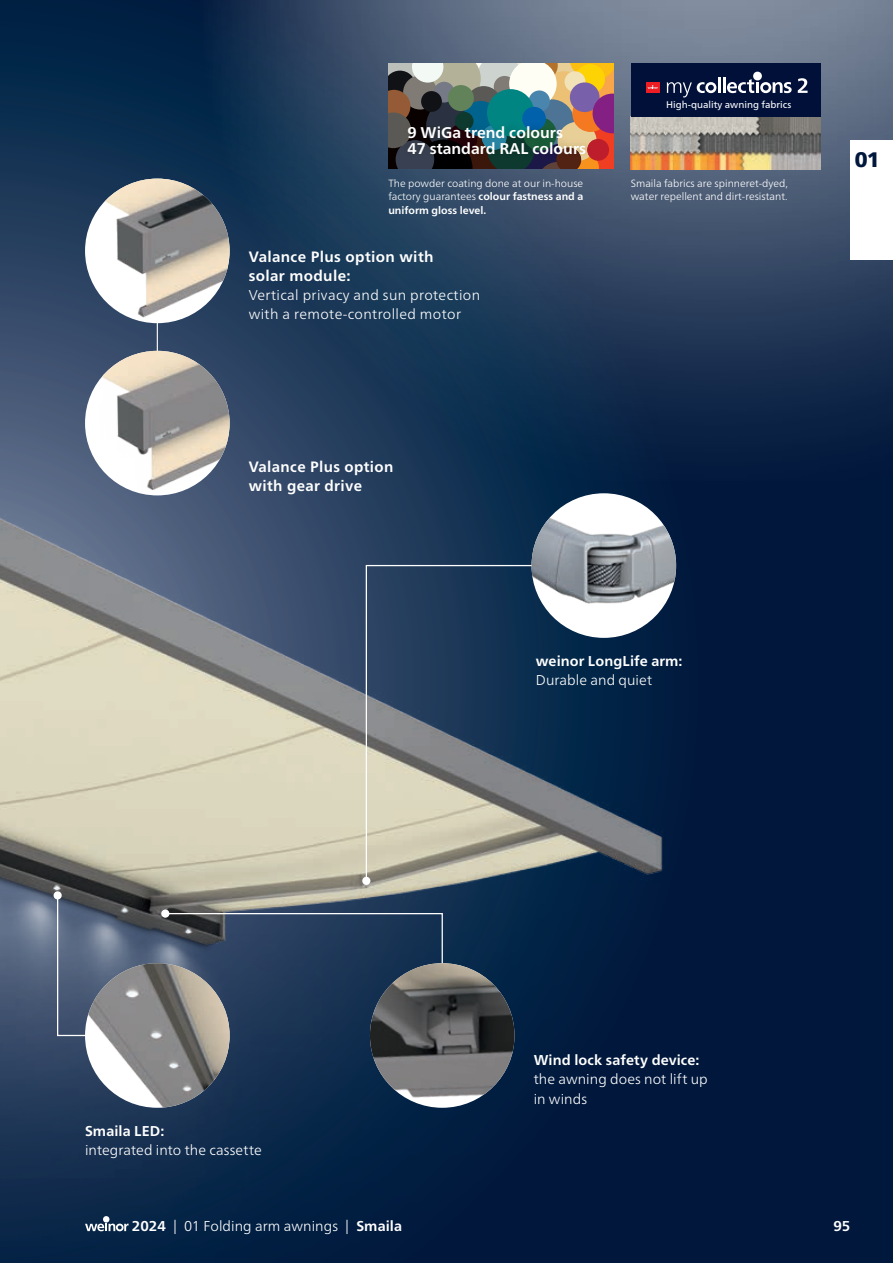
<style>
.page{position:relative;width:893px;height:1263px;background:#00183c}
.page>*{position:absolute;margin:0;border:0;box-sizing:border-box;transform-origin:0 0}
.t1{font:900 21px "Frutiger Neue LTW1 G";color:#00183c}
.t2{font:700 15.6px/15.6px "Frutiger Neue LTW1 G";color:#fff}
.t3{font:700 15px/19.2px "Frutiger Neue LTW1 G";letter-spacing:.025em;color:#fff}
.t4{font:300 14.25px/19.2px "Frutiger Neue LTW1 G";letter-spacing:.01em;color:#fff}
.t5{font:700 14.25px "Frutiger Neue LTW1 G";letter-spacing:.005em;color:#fff}
.t6{font:300 10.5px/13.5px "Frutiger Neue LTW1 G";color:#fff}
.t7{font:9.75px "Frutiger Neue LTW1 G";color:#fff}
.s1{font-weight:700}
</style>
<div class="page">
<svg style="left:0;top:27px;width:196px;height:262px"></svg>
<svg style="left:196px;top:0;width:697px;height:418px"></svg>
<img style="left:0;top:289px;width:858px;height:970px">
<svg style="left:365px;top:564px;width:244px;height:318px"></svg>
<div style="left:362px;top:877px;width:8px;height:8px;background:#fff;border-radius:50%"></div>
<div style="left:531px;top:493px;width:145px;height:145px;background:#fff;border-radius:50%"></div>
<img style="left:531px;top:493px;width:145px;height:125px">
<svg style="left:164px;top:912px;width:279px;height:143px"></svg>
<div style="left:161px;top:909px;width:8px;height:9px;background:#fff;border-radius:50%"></div>
<svg style="left:56px;top:894px;width:97px;height:143px"></svg>
<div style="left:54px;top:891px;width:8px;height:8px;background:#fff;border-radius:50%"></div>
<img style="left:631px;top:117px;width:190px;height:53px">
<div style="left:631px;top:64px;width:190px;height:53px;background:#001039"></div>
<div style="left:646px;top:82px;width:13px;height:11px;background:#ee1d23"></div>
<svg style="left:648px;top:85px;width:10px;height:4px"></svg>
<svg style="left:667px;top:82px;width:49px;height:15px"></svg>
<hr style="left:718px;top:77px;width:3px;height:16px;background:#fff">
<hr style="left:723px;top:77px;width:3px;height:16px;background:#fff">
<div style="left:753px;top:72px;width:9px;height:8px;background:#fff;border-radius:50%"></div>
<svg style="left:727px;top:79px;width:65px;height:14px"></svg>
<svg style="left:798px;top:78px;width:10px;height:15px"></svg>
<svg style="left:388px;top:64px;width:226px;height:105px"></svg>
<img style="left:557px;top:120px;width:16px;height:25px">
<img style="left:558px;top:122px;width:35px;height:38px">
<img style="left:487px;top:136px;width:48px;height:24px">
<img style="left:448px;top:125px;width:29px;height:28px">
<img style="left:573px;top:120px;width:20px;height:12px">
<img style="left:434px;top:140px;width:37px;height:20px">
<img style="left:523px;top:120px;width:34px;height:31px">
<img style="left:482px;top:126px;width:24px;height:24px">
<img style="left:401px;top:140px;width:33px;height:20px">
<img style="left:401px;top:120px;width:10px;height:26px">
<img style="left:455px;top:120px;width:18px;height:10px">
<img style="left:587px;top:140px;width:6px;height:20px">
<img style="left:488px;top:120px;width:40px;height:16px">
<img style="left:522px;top:120px;width:24px;height:10px">
<img style="left:556px;top:147px;width:25px;height:13px">
<img style="left:370px;top:963px;width:144px;height:145px;border-radius:72px">
<img style="left:85px;top:963px;width:145px;height:145px;border-radius:72px">
<hr style="left:157px;top:234px;width:1px;height:214px;background:#fff">
<img style="left:85px;top:179px;width:145px;height:144px;border-radius:72px">
<img style="left:85px;top:351px;width:145px;height:144px;border-radius:72px">
<svg style="left:85px;top:1216px;width:44px;height:15px"></svg>
<div style="left:850px;top:140px;width:43px;height:119px;background:#fff"></div>
<p class="t2" style="left:407px;top:125px;width:180px">9 WiGa trend colours<br>47 standard RAL colours</p>
<p class="t6" style="left:388px;top:176px;width:196px;text-align:justify">The powder coating done at our in-house factory guarantees <span class="s1">colour fastness and a uniform gloss level.</span></p>
<p class="t3" style="left:249px;top:247px;width:186px">Valance Plus option with solar module:</p>
<p class="t4" style="left:249px;top:285px;width:233px">Vertical privacy and sun protection with a remote-controlled motor</p>
<p class="t7" style="left:666px;top:99px;width:127px">High-quality awning fabrics</p>
<p class="t6" style="left:631px;top:176px;width:159px">Smaila fabrics are spinneret-dyed, water repellent and dirt-resistant.</p>
<p class="t3" style="left:249px;top:457px;width:146px">Valance Plus option with gear drive</p>
<p class="t5" style="left:536px;top:652px;width:148px">weinor LongLife arm:</p>
<p class="t4" style="left:536px;top:670px;width:118px">Durable and quiet</p>
<h1 class="t1" style="left:855px;top:144px;width:27px">01</h1>
<p class="t5" style="left:85px;top:1122px;width:81px">Smaila LED:</p>
<p class="t4" style="left:85px;top:1140px;width:178px">integrated into the cassette</p>
<p class="t5" style="left:534px;top:1052px;width:167px">Wind lock safety device:</p>
<p class="t4" style="left:534px;top:1070px;width:176px">the awning does not lift up in winds</p>
<p class="t4" style="left:132px;top:1216px;width:272px"><span class="s1">2024</span> | 01 Folding arm awnings | <span class="s1">Smaila</span></p>
<p class="t5" style="left:833px;top:1218px;width:19px">95</p>
</div>
